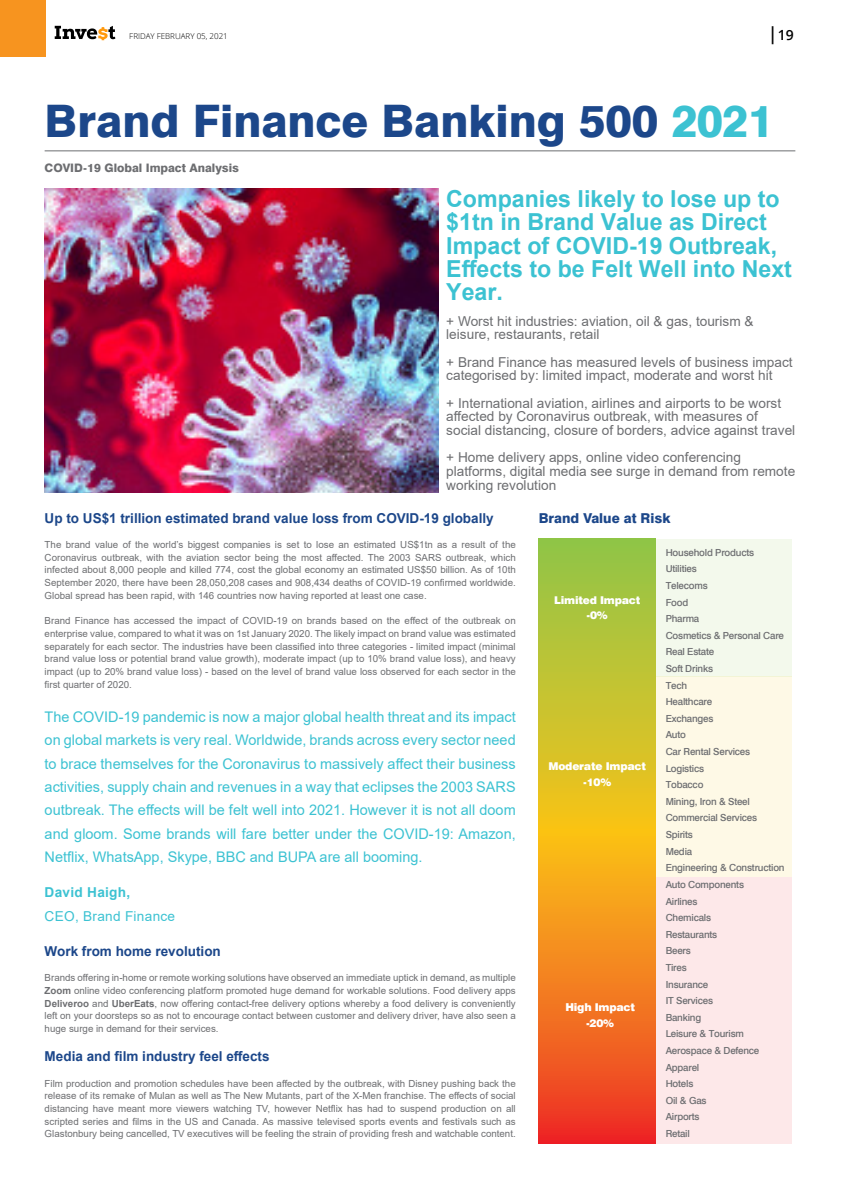
<style>
.page{position:relative;width:842px;height:1191px;background:#fff}
.page>*{position:absolute;margin:0;border:0;box-sizing:border-box;transform-origin:0 0}
.t1{font:800 44.8px "Swiss 721 BT";color:#1c478a}
.t2{font:700 23.4px/23.4px "Arial";color:#3cc2d2}
.t3{font:14.6px/23.4px "Arial";color:#3cc2d2;text-align:justify}
.t4{font:600 14px "Open Sans";color:#000}
.t5{font:13.6px/13.7px "Arial";color:#6d6e71}
.t6{font:700 13.6px "Arial";color:#1c478a}
.t7{font:13.6px "Arial";letter-spacing:.02em;color:#3cc2d2}
.t8{font:800 13.6px "Swiss 721 BT";color:#1c478a}
.t9{font:700 13.6px "Arial";letter-spacing:.02em;color:#3cc2d2}
.t10{font:800 11.7px "Swiss 721 BT";color:#6d6e71}
.t11{font:900 10.7px/15.6px "Swiss 721 BT";letter-spacing:-.02em;color:#fff;text-align:center}
.t12{font:9.8px/12.7px "Arial";color:#6d6e71;text-align:justify}
.t13{font:500 9.8px/16.6px "Swiss 721 BT";letter-spacing:-.02em;color:#6d6e71}
.t14{font:300 8px "Open Sans";color:#000}
.s1{font-size:18px}
.s2{color:#3cc2d2}
.s3{font-weight:700}
</style>
<div class="page">
<hr style="left:45px;top:150px;width:750px;height:1px;background:#6d6e71">
<img style="left:45px;top:189px;width:393px;height:304px">
<div style="left:655px;top:877px;width:137px;height:266px;background:#fde8e9"></div>
<svg style="left:655px;top:539px;width:137px;height:338px;background:#f9f8e7"></svg>
<svg style="left:538px;top:538px;width:117px;height:605px;background:#db9d27"></svg>
<div style="left:0;top:0;width:45px;height:57px;background:#f7941f"></div>
<svg style="left:55px;top:26px;width:60px;height:14px"></svg>
<p class="t14" style="left:129px;top:31px;width:100px">FRIDAY FEBRUARY 05, 2021</p>
<h3 class="t4" style="left:768px;top:25px;width:27px"><span class="s1">|</span>19</h3>
<h1 class="t1" style="left:45px;top:94px;width:731px">Brand Finance Banking 500 <span class="s2">2021</span></h1>
<p class="t10" style="left:45px;top:160px;width:196px">COVID-19 Global Impact Analysis</p>
<h2 class="t2" style="left:446px;top:187px;width:347px">Companies likely to lose up to $1tn in Brand Value as Direct<br>Impact of COVID-19 Outbreak,<br>Effects to be Felt Well into Next<br>Year.</h2>
<h3 class="t5" style="left:446px;top:314px;width:309px">+ Worst hit industries: aviation, oil &amp; gas, tourism &amp; leisure, restaurants, retail</h3>
<h3 class="t5" style="left:446px;top:355px;width:348px">+ Brand Finance has measured levels of business impact categorised by: limited impact, moderate and worst hit</h3>
<h3 class="t5" style="left:446px;top:396px;width:350px">+ International aviation, airlines and airports to be worst affected by Coronavirus outbreak, with measures of social distancing, closure of borders, advice against travel</h3>
<h3 class="t5" style="left:446px;top:450px;width:350px">+ Home delivery apps, online video conferencing platforms, digital media see surge in demand from remote working revolution</h3>
<h3 class="t8" style="left:539px;top:509px;width:133px">Brand Value at Risk</h3>
<p class="t13" style="left:666px;top:544px;width:120px">Household Products<br>Utilities<br>Telecoms<br>Food<br>Pharma<br>Cosmetics &amp; Personal Care<br>Real Estate<br>Soft Drinks<br>Tech<br>Healthcare<br>Exchanges<br>Auto<br>Car Rental Services<br>Logistics<br>Tobacco<br>Mining, Iron &amp; Steel<br>Commercial Services<br>Spirits<br>Media<br>Engineering &amp; Construction<br>Auto Components<br>Airlines<br>Chemicals<br>Restaurants<br>Beers<br>Tires<br>Insurance<br>IT Services<br>Banking<br>Leisure &amp; Tourism<br>Aerospace &amp; Defence<br>Apparel<br>Hotels<br>Oil &amp; Gas<br>Airports<br>Retail</p>
<h3 class="t6" style="left:45px;top:508px;width:451px">Up to US$1 trillion estimated brand value loss from COVID-19 globally</h3>
<p class="t12" style="left:45px;top:538px;width:473px">The brand value of the world’s biggest companies is set to lose an estimated US$1tn as a result of the Coronavirus outbreak, with the aviation sector being the most affected. The 2003 SARS outbreak, which infected about 8,000 people and killed 774, cost the global economy an estimated US$50 billion. As of 10th September 2020, there have been 28,050,208 cases and 908,434 deaths of COVID-19 confirmed worldwide.<br>Global spread has been rapid, with 146 countries now having reported at least one case.</p>
<p class="t12" style="left:45px;top:614px;width:473px">Brand Finance has accessed the impact of COVID-19 on brands based on the effect of the outbreak on enterprise value, compared to what it was on 1st January 2020. The likely impact on brand value was estimated separately for each sector. The industries have been classified into three categories - limited impact (minimal brand value loss or potential brand value growth), moderate impact (up to 10% brand value loss), and heavy impact (up to 20% brand value loss) - based on the level of brand value loss observed for each sector in the first quarter of 2020.</p>
<p class="t3" style="left:45px;top:705px;width:473px">The COVID-19 pandemic is now a major global health threat and its impact on global markets is very real. Worldwide, brands across every sector need to brace themselves for the Coronavirus to massively affect their business activities, supply chain and revenues in a way that eclipses the 2003 SARS outbreak. The effects will be felt well into 2021. However it is not all doom and gloom. Some brands will fare better under the COVID-19: Amazon, Netflix, WhatsApp, Skype, BBC and BUPA are all booming.</p>
<h3 class="t9" style="left:45px;top:883px;width:87px">David Haigh,</h3>
<h3 class="t7" style="left:45px;top:906px;width:132px">CEO, Brand Finance</h3>
<h3 class="t6" style="left:45px;top:941px;width:178px">Work from home revolution</h3>
<p class="t12" style="left:45px;top:971px;width:473px">Brands offering in-home or remote working solutions have observed an immediate uptick in demand, as multiple <span class="s3">Zoom</span> online video conferencing platform promoted huge demand for workable solutions. Food delivery apps <span class="s3">Deliveroo</span> and <span class="s3">UberEats</span>, now offering contact-free delivery options whereby a food delivery is conveniently left on your doorsteps so as not to encourage contact between customer and delivery driver, have also seen a huge surge in demand for their services.</p>
<h3 class="t6" style="left:45px;top:1046px;width:226px">Media and film industry feel effects</h3>
<p class="t12" style="left:45px;top:1076px;width:473px">Film production and promotion schedules have been affected by the outbreak, with Disney pushing back the release of its remake of Mulan as well as The New Mutants, part of the X-Men franchise. The effects of social distancing have meant more viewers watching TV, however Netflix has had to suspend production on all scripted series and films in the US and Canada. As massive televised sports events and festivals such as Glastonbury being cancelled, TV executives will be feeling the strain of providing fresh and watchable content.</p>
<p class="t11" style="left:554px;top:592px;width:88px">Limited Impact -0%</p>
<p class="t11" style="left:548px;top:758px;width:99px">Moderate Impact -10%</p>
<p class="t11" style="left:565px;top:999px;width:71px">High Impact -20%</p>
</div>
